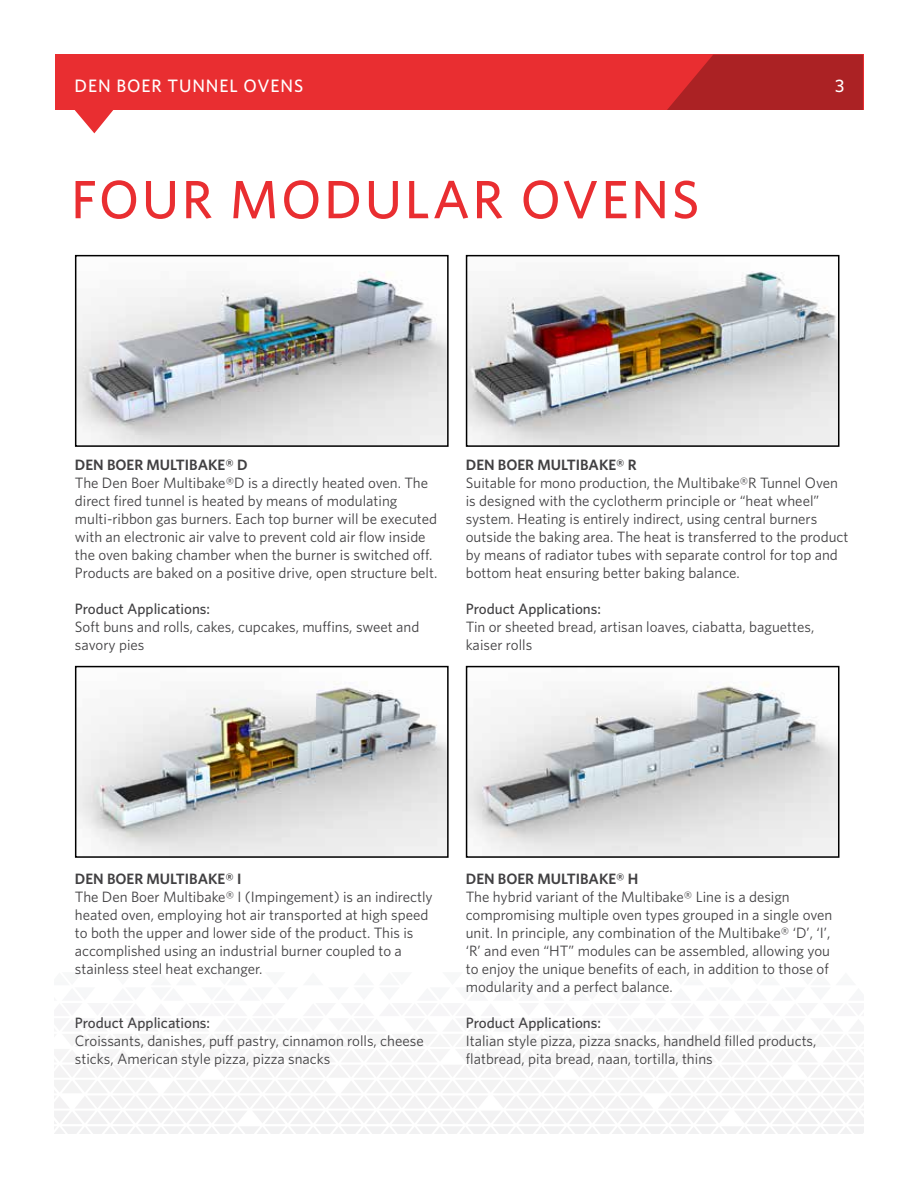
<style>
.page{position:relative;width:918px;height:1188px;background:#fff}
.page>*{position:absolute;margin:0;border:0;box-sizing:border-box;transform-origin:0 0}
.t1{font:500 54px "Whitney";letter-spacing:.05em;color:#e92e31}
.t2{font:500 18px "Whitney";letter-spacing:.05em;color:#fff}
.t3{font:15px/18px "Whitney";color:#414042}
.t4{font:500 15px "Whitney";color:#414042}
.t5{font:600 15px "Whitney";color:#414042}
</style>
<div class="page">
<div style="left:55px;top:54px;width:808px;height:56px;background:#e92e31"></div>
<svg style="left:667px;top:55px;width:196px;height:55px;background:#b22325"></svg>
<svg style="left:74px;top:110px;width:40px;height:23px"></svg>
<img style="left:78px;top:271px;width:368px;height:173px">
<div style="left:75px;top:255px;width:374px;height:192px;border:2px solid #000"></div>
<img style="left:469px;top:271px;width:367px;height:173px">
<div style="left:466px;top:255px;width:373px;height:192px;border:2px solid #000"></div>
<img style="left:78px;top:681px;width:368px;height:174px">
<div style="left:75px;top:666px;width:374px;height:192px;border:2px solid #000"></div>
<img style="left:469px;top:682px;width:367px;height:173px">
<div style="left:466px;top:666px;width:373px;height:192px;border:2px solid #000"></div>
<p class="t2" style="left:75px;top:75px;width:230px">DEN BOER TUNNEL OVENS</p>
<p class="t2" style="left:835px;top:75px;width:11px">3</p>
<h1 class="t1" style="left:71px;top:167px;width:630px">FOUR MODULAR OVENS</h1>
<p class="t5" style="left:75px;top:456px;width:174px">DEN BOER MULTIBAKE® D</p>
<p class="t3" style="left:75px;top:474px;width:364px">The Den Boer Multibake®D is a directly heated oven. The direct fired tunnel is heated by means of modulating multi-ribbon gas burners. Each top burner will be executed with an electronic air valve to prevent cold air flow inside the oven baking chamber when the burner is switched off.<br>Products are baked on a positive drive, open structure belt.</p>
<p class="t4" style="left:75px;top:600px;width:137px">Product Applications:</p>
<p class="t3" style="left:75px;top:618px;width:346px">Soft buns and rolls, cakes, cupcakes, muffins, sweet and savory pies</p>
<p class="t5" style="left:466px;top:456px;width:172px">DEN BOER MULTIBAKE® R</p>
<p class="t3" style="left:466px;top:474px;width:384px">Suitable for mono production, the Multibake®R Tunnel Oven is designed with the cyclotherm principle or “heat wheel” system. Heating is entirely indirect, using central burners outside the baking area. The heat is transferred to the product by means of radiator tubes with separate control for top and bottom heat ensuring better baking balance.</p>
<p class="t4" style="left:466px;top:600px;width:137px">Product Applications:</p>
<p class="t3" style="left:466px;top:618px;width:350px">Tin or sheeted bread, artisan loaves, ciabatta, baguettes, kaiser rolls</p>
<p class="t5" style="left:75px;top:870px;width:168px">DEN BOER MULTIBAKE® I</p>
<p class="t3" style="left:75px;top:888px;width:359px">The Den Boer Multibake® I (Impingement) is an indirectly heated oven, employing hot air transported at high speed to both the upper and lower side of the product. This is accomplished using an industrial burner coupled to a stainless steel heat exchanger.</p>
<p class="t4" style="left:75px;top:1014px;width:137px">Product Applications:</p>
<p class="t3" style="left:75px;top:1032px;width:350px">Croissants, danishes, puff pastry, cinnamon rolls, cheese sticks, American style pizza, pizza snacks</p>
<p class="t5" style="left:466px;top:870px;width:174px">DEN BOER MULTIBAKE® H</p>
<p class="t3" style="left:466px;top:888px;width:368px">The hybrid variant of the Multibake® Line is a design compromising multiple oven types grouped in a single oven unit. In principle, any combination of the Multibake® ‘D’, ‘I’, ‘R’ and even “HT” modules can be assembled, allowing you to enjoy the unique benefits of each, in addition to those of modularity and a perfect balance.</p>
<p class="t4" style="left:466px;top:1014px;width:137px">Product Applications:</p>
<p class="t3" style="left:466px;top:1032px;width:352px">Italian style pizza, pizza snacks, handheld filled products, flatbread, pita bread, naan, tortilla, thins</p>
</div>
